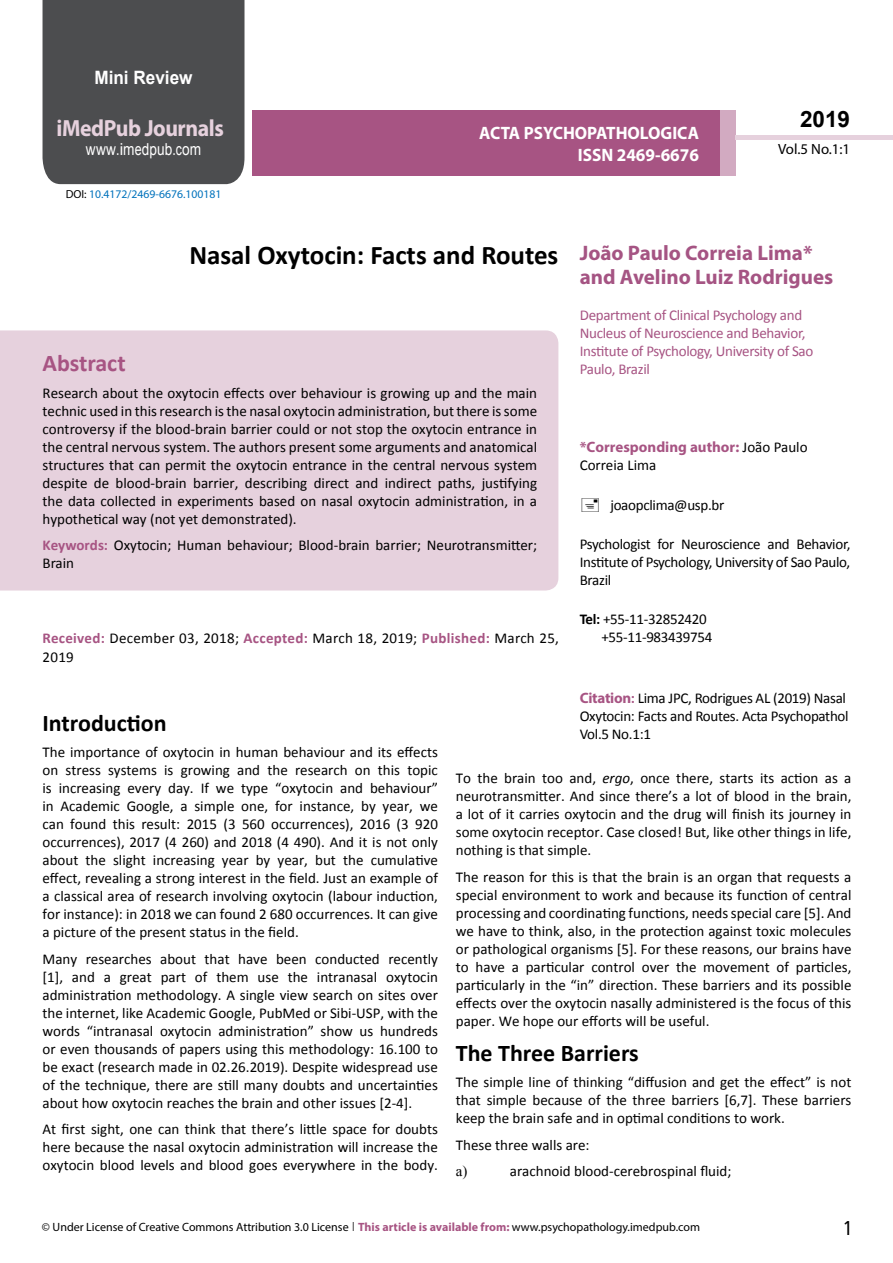
<style>
.page{position:relative;width:893px;height:1263px;background:#fff}
.page>*{position:absolute;margin:0;border:0;box-sizing:border-box;transform-origin:0 0}
.t1{font:700 27px "Calibri";color:#000}
.t2{font:25.5px "Tunga";color:#000}
.t3{font:700 24px "Calibri";color:#000}
.t4{font:700 24px "Calibri";color:#a75483}
.t5{font:700 23.4px "Myriad Pro";letter-spacing:-.02em;color:#e6d1dd;scale:.93 1}
.t6{font:700 22.5px "Arial";color:#000}
.t7{font:700 21px/24px "Myriad Pro";color:#a55483}
.t8{font:700 18.45px "Arial";color:#fff;scale:.93 1}
.t9{font:700 18px/21.6px "Myriad Pro";color:#fff;text-align:right;scale:.96 1}
.t10{font:16.5px "Arial";letter-spacing:.01em;color:#fff;scale:.83 1}
.t11{font:15px/18px "Calibri";color:#000;text-align:justify}
.t12{font:15px/18px "Calibri";letter-spacing:-.02em;color:#000}
.t13{font:15px/18px "Calibri";letter-spacing:-.02em;color:#a75483}
.t14{font:15px/18.8px "Calibri";letter-spacing:.02em;color:#000}
.t15{font:700 15px "Myriad Pro";color:#a75483}
.t16{font:15px "Times New Roman";color:#000}
.t17{font:14.85px "Myriad Pro";color:#000}
.t18{font:12px "Myriad Pro";color:#000}
.t19{font:11.7px "Myriad Pro";color:#0072bc}
.s1{font-family:"Calibri"}
.s2{color:#000}
.s3{font-weight:700;color:#a75483}
.s4{font-family:"Calibri";font-weight:400;color:#000}
.s5{font-weight:700}
.s6{font-family:"Myriad Pro";font-weight:700;color:#a75483}
.s7{font-style:italic}
.s8{font-family:"Tunga"}
</style>
<div class="page">
<div style="left:252px;top:110px;width:469px;height:66px;background:#a75483"></div>
<div style="left:720px;top:110px;width:16px;height:66px;background:#d2aac1"></div>
<div style="left:43px;top:0;width:201px;height:184px;background:#4c4d4f"></div>
<div style="left:736px;top:135px;width:157px;height:5px;background:#e6d1dd"></div>
<div style="left:0;top:330px;width:558px;height:260px;background:#e6d1dd"></div>
<p class="t8" style="left:94px;top:65px;width:107px">Mini Review</p>
<h3 class="t5" style="left:57px;top:113px;width:181px">iMedPub Journals</h3>
<p class="t10" style="left:86px;top:139px;width:140px">www<span class="s1">.</span>imedpub<span class="s1">.</span>com</p>
<p class="t19" style="left:66px;top:187px;width:157px"><span class="s2">DOI:</span> 10.4172/2469-6676.100181</p>
<p class="t9" style="left:479px;top:122px;width:230px">ACTA PSYCHOPATHOLOGICA<br>ISSN 2469-6676</p>
<h3 class="t6" style="left:800px;top:104px;width:52px">2019</h3>
<p class="t17" style="left:778px;top:140px;width:74px">Vol.5 No.1:1</p>
<h1 class="t1" style="left:189px;top:238px;width:370px">Nasal Oxytocin: Facts and Routes</h1>
<h3 class="t4" style="left:43px;top:348px;width:85px">Abstract</h3>
<p class="t11" style="left:43px;top:384px;width:496px">Research about the oxytocin effects over behaviour is growing up and the main technic used in this research is the nasal oxytocin administration, but there is some controversy if the blood-brain barrier could or not stop the oxytocin entrance in the central nervous system. The authors present some arguments and anatomical structures that can permit the oxytocin entrance in the central nervous system despite de blood-brain barrier, describing direct and indirect paths, justifying the data collected in experiments based on nasal oxytocin administration, in a hypothetical way (not yet demonstrated).</p>
<p class="t11" style="left:43px;top:536px;width:496px"><span class="s3">Keywords:</span> Oxytocin; Human behaviour; Blood-brain barrier; Neurotransmitter;<br>Brain</p>
<p class="t14" style="left:43px;top:628px;width:518px"><span class="s3">Received:</span> December 03, 2018; <span class="s3">Accepted:</span> March 18, 2019; <span class="s3">Published:</span> March 25,<br>2019</p>
<h3 class="t7" style="left:580px;top:240px;width:255px">João Paulo Correia Lima* and Avelino Luiz Rodrigues</h3>
<p class="t13" style="left:580px;top:306px;width:235px">Department of Clinical Psychology and Nucleus of Neuroscience and Behavior, Institute of Psychology, University of Sao Paulo, Brazil</p>
<p class="t15" style="left:580px;top:438px;width:229px">*Corresponding author: <span class="s4">João Paulo</span></p>
<p class="t11" style="left:580px;top:456px;width:78px">Correia Lima</p>
<p class="t12" style="left:610px;top:496px;width:115px">joaopclima@usp.br</p>
<p class="t11" style="left:580px;top:535px;width:272px">Psychologist for Neuroscience and Behavior, Institute of Psychology, University of Sao Paulo, Brazil</p>
<p class="t12" style="left:601px;top:610px;width:113px;text-indent:-22px"><span class="s5">Tel:</span> +55-11-32852420 +55-11-983439754</p>
<h3 class="t3" style="left:43px;top:707px;width:126px">Introduction</h3>
<p class="t11" style="left:43px;top:743px;width:397px">The importance of oxytocin in human behaviour and its effects on stress systems is growing and the research on this topic is increasing every day. If we type “oxytocin and behaviour” in Academic Google, a simple one, for instance, by year, we can found this result: 2015 (3 560 occurrences), 2016 (3 920 occurrences), 2017 (4 260) and 2018 (4 490). And it is not only about the slight increasing year by year, but the cumulative effect, revealing a strong interest in the field. Just an example of a classical area of research involving oxytocin (labour induction, for instance): in 2018 we can found 2 680 occurrences. It can give a picture of the present status in the field.</p>
<p class="t11" style="left:43px;top:950px;width:397px">Many researches about that have been conducted recently [1], and a great part of them use the intranasal oxytocin administration methodology. A single view search on sites over the internet, like Academic Google, PubMed or Sibi-USP, with the words “intranasal oxytocin administration” show us hundreds or even thousands of papers using this methodology: 16.100 to be exact (research made in 02.26.2019). Despite widespread use of the technique, there are still many doubts and uncertainties about how oxytocin reaches the brain and other issues [2-4].</p>
<p class="t11" style="left:43px;top:1120px;width:397px">At first sight, one can think that there’s little space for doubts here because the nasal oxytocin administration will increase the oxytocin blood levels and blood goes everywhere in the body.</p>
<p class="t12" style="left:580px;top:689px;width:270px"><span class="s6">Citation</span><span class="s3">:</span> Lima JPC, Rodrigues AL (2019) Nasal<br>Oxytocin: Facts and Routes. Acta Psychopathol<br>Vol.5 No.1:1</p>
<p class="t11" style="left:456px;top:769px;width:397px">To the brain too and, <span class="s7">ergo</span>, once there, starts its action as a neurotransmitter. And since there’s a lot of blood in the brain, a lot of it carries oxytocin and the drug will finish its journey in some oxytocin receptor. Case closed! But, like other things in life, nothing is that simple.</p>
<p class="t11" style="left:456px;top:868px;width:397px">The reason for this is that the brain is an organ that requests a special environment to work and because its function of central processing and coordinating functions, needs special care [5]. And we have to think, also, in the protection against toxic molecules or pathological organisms [5]. For these reasons, our brains have to have a particular control over the movement of particles, particularly in the “in” direction. These barriers and its possible effects over the oxytocin nasally administered is the focus of this paper. We hope our efforts will be useful.</p>
<h3 class="t3" style="left:456px;top:1037px;width:185px">The Three Barriers</h3>
<p class="t11" style="left:456px;top:1073px;width:397px">The simple line of thinking “diffusion and get the effect” is not that simple because of the three barriers [6,7]. These barriers keep the brain safe and in optimal conditions to work.</p>
<p class="t11" style="left:456px;top:1136px;width:135px">These three walls are:</p>
<p class="t16" style="left:456px;top:1161px;width:13px">a)</p>
<p class="t11" style="left:510px;top:1162px;width:223px">arachnoid blood-cerebrospinal fluid;</p>
<p class="t18" style="left:42px;top:1220px;width:660px">© Under License of Creative Commons Attribution 3.0 License <span class="s8">|</span> <span class="s3">This article is available from:</span> www.psychopathology.imedpub.com</p>
<h2 class="t2" style="left:844px;top:1211px;width:9px">1</h2>
</div>
